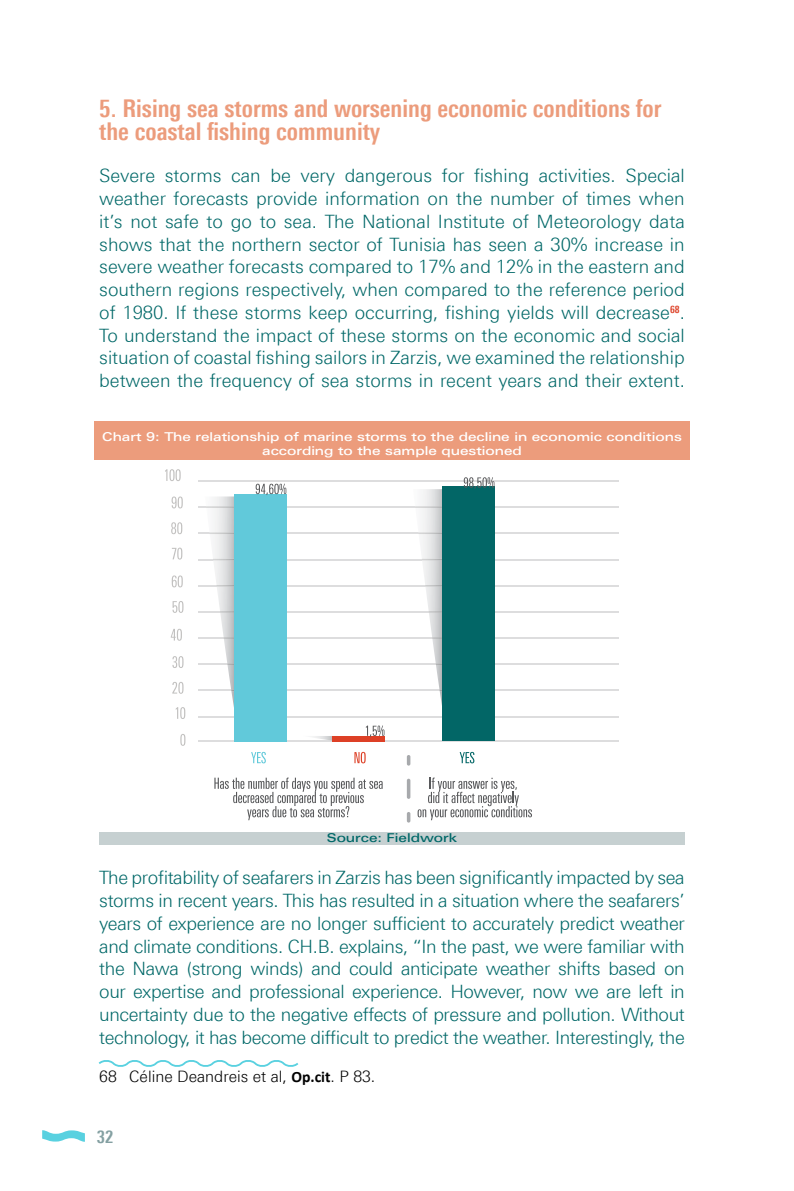
<style>
.page{position:relative;width:794px;height:1191px;background:#fff}
.page>*{position:absolute;margin:0;border:0;box-sizing:border-box;transform-origin:0 0}
.t1{font:700 24.5px/22.8px "Linotype Univers 620 Cn";color:#ec9c7c}
.t2{font:300 18.38px/22.8px "Linotype Univers 330";letter-spacing:-.015em;color:#006868;text-align:justify}
.t3{font:700 17.5px "Linotype Univers 620 Cn";color:#84a0a2}
.t4{font:300 15.75px "Linotype Univers 330";color:#000}
.t5{font:500 12.25px/14px "Linotype Univers 540 Ex";color:#fff;text-align:center}
.t6{font:500 12.25px "Linotype Univers 540 Ex";color:#006868}
.s1{font-family:"Calibri";font-weight:700}
</style>
<div class="page">
<svg style="left:42px;top:1130px;width:43px;height:11px"></svg>
<div style="left:94px;top:422px;width:596px;height:38px;background:#ec9c7c"></div>
<div style="left:99px;top:832px;width:586px;height:13px;background:#c6d0d1"></div>
<svg style="left:417px;top:777px;width:115px;height:43px"></svg>
<svg style="left:407px;top:755px;width:3px;height:10px"></svg>
<hr style="left:407px;top:778px;width:3px;height:21px;background:#a7a9ac;border-radius:2px">
<svg style="left:407px;top:812px;width:3px;height:10px"></svg>
<svg style="left:251px;top:752px;width:15px;height:11px"></svg>
<svg style="left:354px;top:752px;width:12px;height:11px"></svg>
<svg style="left:214px;top:777px;width:169px;height:43px"></svg>
<svg style="left:459px;top:752px;width:15px;height:11px"></svg>
<hr style="left:199px;top:506px;width:420px;height:2px;background:#ddddde">
<hr style="left:199px;top:480px;width:420px;height:2px;background:#ddddde">
<hr style="left:199px;top:532px;width:420px;height:2px;background:#ddddde">
<hr style="left:199px;top:559px;width:420px;height:1px;background:#ddddde">
<hr style="left:199px;top:585px;width:420px;height:1px;background:#ddddde">
<hr style="left:199px;top:611px;width:420px;height:1px;background:#ddddde">
<hr style="left:199px;top:637px;width:420px;height:2px;background:#ddddde">
<hr style="left:199px;top:663px;width:420px;height:2px;background:#ddddde">
<hr style="left:199px;top:689px;width:420px;height:2px;background:#ddddde">
<hr style="left:199px;top:716px;width:420px;height:1px;background:#ddddde">
<hr style="left:199px;top:740px;width:420px;height:2px;background:#ddddde">
<img style="left:413px;top:489px;width:29px;height:216px">
<img style="left:415px;top:506px;width:27px;height:2px">
<img style="left:418px;top:532px;width:24px;height:2px">
<svg style="left:422px;top:559px;width:20px;height:1px"></svg>
<svg style="left:425px;top:585px;width:17px;height:1px"></svg>
<svg style="left:429px;top:611px;width:13px;height:1px"></svg>
<svg style="left:432px;top:637px;width:10px;height:2px"></svg>
<svg style="left:436px;top:663px;width:6px;height:2px"></svg>
<div style="left:442px;top:486px;width:53px;height:255px;background:#026666"></div>
<img style="left:312px;top:736px;width:20px;height:4px">
<div style="left:332px;top:736px;width:53px;height:5px;background:#dd4026"></div>
<img style="left:205px;top:496px;width:29px;height:211px">
<img style="left:206px;top:506px;width:28px;height:2px">
<img style="left:209px;top:532px;width:25px;height:2px">
<svg style="left:213px;top:559px;width:21px;height:1px"></svg>
<svg style="left:216px;top:585px;width:18px;height:1px"></svg>
<svg style="left:220px;top:611px;width:14px;height:1px"></svg>
<svg style="left:224px;top:637px;width:10px;height:2px"></svg>
<svg style="left:227px;top:663px;width:7px;height:2px"></svg>
<div style="left:234px;top:494px;width:52px;height:247px;background:#61c9da"></div>
<svg style="left:176px;top:707px;width:9px;height:12px"></svg>
<svg style="left:180px;top:734px;width:5px;height:12px"></svg>
<svg style="left:172px;top:682px;width:11px;height:12px"></svg>
<svg style="left:172px;top:656px;width:11px;height:12px"></svg>
<svg style="left:171px;top:629px;width:11px;height:11px"></svg>
<svg style="left:172px;top:601px;width:11px;height:12px"></svg>
<svg style="left:172px;top:575px;width:11px;height:12px"></svg>
<svg style="left:172px;top:547px;width:10px;height:12px"></svg>
<svg style="left:171px;top:522px;width:11px;height:12px"></svg>
<svg style="left:172px;top:496px;width:11px;height:12px"></svg>
<svg style="left:165px;top:469px;width:16px;height:12px"></svg>
<svg style="left:464px;top:477px;width:30px;height:11px"></svg>
<svg style="left:366px;top:725px;width:18px;height:12px"></svg>
<svg style="left:256px;top:484px;width:30px;height:11px"></svg>
<svg style="left:98px;top:1060px;width:201px;height:7px"></svg>
<h1 class="t1" style="left:99px;top:97px;width:564px">5. Rising sea storms and worsening economic conditions for the coastal fishing community</h1>
<p class="t2" style="left:99px;top:164px;width:587px">Severe storms can be very dangerous for fishing activities. Special weather forecasts provide information on the number of times when it’s not safe to go to sea. The National Institute of Meteorology data shows that the northern sector of Tunisia has seen a 30% increase in severe weather forecasts compared to 17% and 12% in the eastern and southern regions respectively, when compared to the reference period of 1980. If these storms keep occurring, fishing yields will decrease<sup>68</sup>.<br>To understand the impact of these storms on the economic and social situation of coastal fishing sailors in Zarzis, we examined the relationship between the frequency of sea storms in recent years and their extent.</p>
<p class="t5" style="left:102px;top:429px;width:581px">Chart 9: The relationship of marine storms to the decline in economic conditions according to the sample questioned</p>
<p class="t6" style="left:327px;top:830px;width:132px">Source: Fieldwork</p>
<p class="t2" style="left:99px;top:866px;width:587px">The profitability of seafarers in Zarzis has been significantly impacted by sea storms in recent years. This has resulted in a situation where the seafarers’ years of experience are no longer sufficient to accurately predict weather and climate conditions. CH.B. explains, “In the past, we were familiar with the Nawa (strong winds) and could anticipate weather shifts based on our expertise and professional experience. However, now we are left in uncertainty due to the negative effects of pressure and pollution. Without technology, it has become difficult to predict the weather. Interestingly, the</p>
<p class="t4" style="left:99px;top:1067px;width:278px">68 Céline Deandreis et al, <span class="s1">Op.cit</span>. P 83.</p>
<p class="t3" style="left:97px;top:1126px;width:18px">32</p>
</div>
